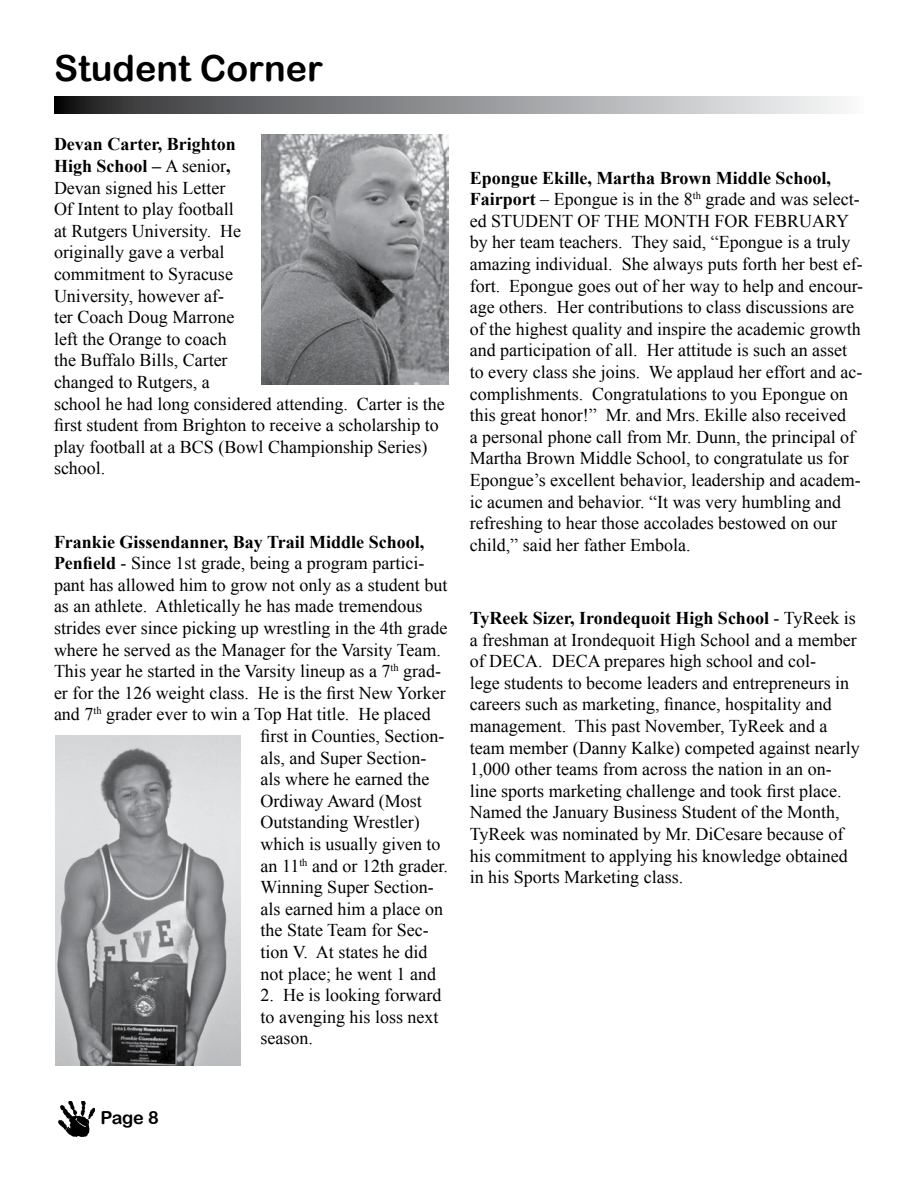
<style>
.page{position:relative;width:918px;height:1188px;background:#fff}
.page>*{position:absolute;margin:0;border:0;box-sizing:border-box;transform-origin:0 0}
.t1{font:36px "Arial Rounded MT Bold";color:#000}
.t2{font:18px/21.6px "Times New Roman";color:#000}
.t3{font:700 18px "Times New Roman";color:#000}
.t4{font:18px "Arial Rounded MT Bold";color:#000}
.s1{font-weight:700}
</style>
<div class="page">
<img style="left:59px;top:1101px;width:35px;height:35px">
<svg style="left:54px;top:97px;width:788px;height:16px;background:#8e8f91"></svg>
<img style="left:261px;top:135px;width:187px;height:249px">
<img style="left:56px;top:736px;width:184px;height:329px">
<h1 class="t1" style="left:54px;top:47px;width:270px">Student Corner</h1>
<p class="t2" style="left:54px;top:133px;width:392px"><span class="s1">Devan Carter, Brighton<br>High School –</span> A senior<span class="s1">,<br></span>Devan signed his Letter<br>Of Intent to play football<br>at Rutgers University. He<br>originally gave a verbal<br>commitment to Syracuse<br>University, however af-<br>ter Coach Doug Marrone<br>left the Orange to coach<br>the Buffalo Bills, Carter<br>changed to Rutgers, a<br>school he had long considered attending. Carter is the first student from Brighton to receive a scholarship to play football at a BCS (Bowl Championship Series) school.</p>
<p class="t3" style="left:54px;top:529px;width:372px">Frankie Gissendanner, Bay Trail Middle School,</p>
<p class="t2" style="left:54px;top:552px;width:372px"><span class="s1">Penfield</span> - Since 1st grade, being a program partici-</p>
<p class="t2" style="left:54px;top:574px;width:395px">pant has allowed him to grow not only as a student but</p>
<p class="t2" style="left:54px;top:595px;width:370px">as an athlete. Athletically he has made tremendous</p>
<p class="t2" style="left:54px;top:617px;width:395px">strides ever since picking up wrestling in the 4th grade</p>
<p class="t2" style="left:54px;top:639px;width:388px">where he served as the Manager for the Varsity Team.</p>
<p class="t2" style="left:54px;top:660px;width:389px">This year he started in the Varsity lineup as a 7<sup>th</sup> grad-</p>
<p class="t2" style="left:54px;top:682px;width:393px">er for the 126 weight class. He is the first New Yorker</p>
<p class="t2" style="left:54px;top:703px;width:378px">and 7<sup>th</sup> grader ever to win a Top Hat title. He placed</p>
<p class="t2" style="left:261px;top:725px;width:185px">first in Counties, Section-</p>
<p class="t2" style="left:261px;top:747px;width:167px">als, and Super Section-</p>
<p class="t2" style="left:261px;top:768px;width:170px">als where he earned the</p>
<p class="t2" style="left:261px;top:790px;width:163px">Ordiway Award (Most</p>
<p class="t2" style="left:261px;top:811px;width:161px">Outstanding Wrestler)</p>
<p class="t2" style="left:261px;top:833px;width:182px">which is usually given to</p>
<p class="t2" style="left:261px;top:855px;width:189px">an 11<sup>th</sup> and or 12th grader.</p>
<p class="t2" style="left:261px;top:876px;width:175px">Winning Super Section-</p>
<p class="t2" style="left:261px;top:898px;width:184px">als earned him a place on</p>
<p class="t2" style="left:261px;top:919px;width:170px">the State Team for Sec-</p>
<p class="t2" style="left:261px;top:941px;width:168px">tion V. At states he did</p>
<p class="t2" style="left:261px;top:963px;width:177px">not place; he went 1 and</p>
<p class="t2" style="left:261px;top:984px;width:182px">2. He is looking forward to avenging his loss next season.</p>
<p class="t2" style="left:470px;top:167px;width:395px"><span class="s1">Epongue Ekille, Martha Brown Middle School, Fairport</span> – Epongue is in the 8<sup>th</sup> grade and was select&shy;ed STUDENT OF THE MONTH FOR FEBRUARY by her team teachers. They said, “Epongue is a truly amazing individual. She always puts forth her best ef&shy;fort. Epongue goes out of her way to help and encour&shy;age others. Her contributions to class discussions are of the highest quality and inspire the academic growth and participation of all. Her attitude is such an asset to every class she joins. We applaud her effort and ac&shy;complishments. Congratulations to you Epongue on this great honor!” Mr. and Mrs. Ekille also received<br>a personal phone call from Mr. Dunn, the principal of Martha Brown Middle School, to congratulate us for Epongue’s excellent behavior, leadership and academ&shy;ic acumen and behavior. “It was very humbling and refreshing to hear those accolades bestowed on our child,” said her father Embola.</p>
<p class="t2" style="left:470px;top:607px;width:391px"><span class="s1">TyReek Sizer, Irondequoit High School</span> - TyReek is a freshman at Irondequoit High School and a member of DECA. DECA prepares high school and col-<br>lege students to become leaders and entrepreneurs in careers such as marketing, finance, hospitality and management. This past November, TyReek and a team member (Danny Kalke) competed against nearly 1,000 other teams from across the nation in an on&shy;line sports marketing challenge and took first place.<br>Named the January Business Student of the Month, TyReek was nominated by Mr. DiCesare because of his commitment to applying his knowledge obtained in his Sports Marketing class.</p>
<p class="t4" style="left:100px;top:1107px;width:60px">Page 8</p>
</div>
